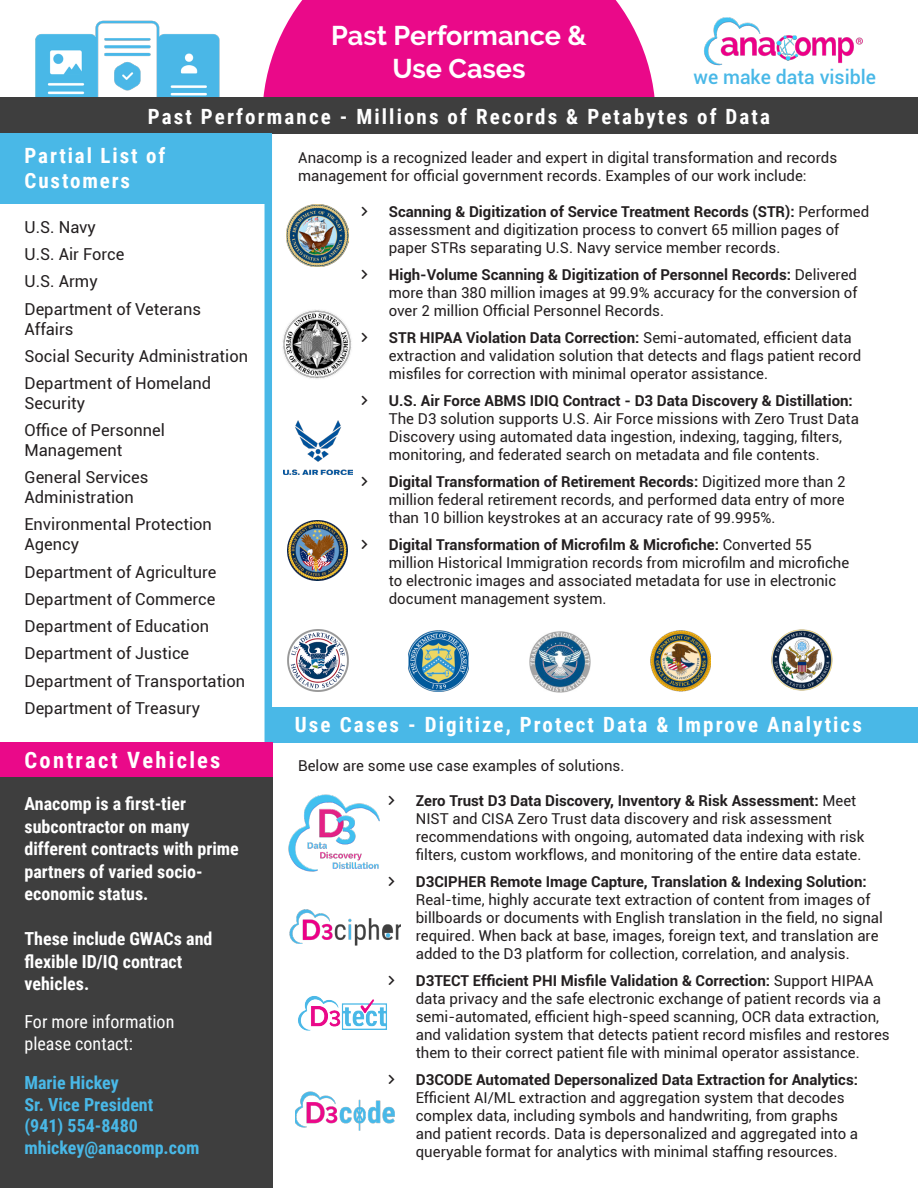
<style>
.page{position:relative;width:918px;height:1188px;background:#fff}
.page>*{position:absolute;margin:0;border:0;box-sizing:border-box;transform-origin:0 0}
.t1{font:700 27px "Raleway";color:#fff}
.t2{font:700 22.5px "Roboto Condensed";letter-spacing:.1em;color:#fff}
.t3{font:700 21px/25.2px "Roboto Condensed";letter-spacing:.1em;color:#fff}
.t4{font:500 19.5px "Roboto";color:#49b8e7}
.t5{font:700 18px/22.5px "Roboto Condensed";color:#fff}
.t6{font:700 18px "Roboto Condensed";color:#49b8e7}
.t7{font:18px "Roboto Condensed";color:#fff}
.t8{font:16.5px/19.8px "Roboto";color:#231f20}
.t9{font:15px/18px "Roboto";color:#231f20}
.s1{font-weight:700}
</style>
<div class="page">
<div style="left:262px;top:707px;width:656px;height:36px;background:#49b8e7"></div>
<img style="left:35px;top:20px;width:185px;height:77px">
<svg style="left:262px;top:204px;width:10px;height:538px"></svg>
<div style="left:0;top:749px;width:272px;height:439px;background:#3e3e3e"></div>
<svg style="left:263px;top:0;width:392px;height:97px;fill:#ea0989"></svg>
<div style="left:0;top:97px;width:918px;height:36px;background:#3e3e3e"></div>
<img style="left:287px;top:205px;width:61px;height:61px">
<img style="left:288px;top:521px;width:60px;height:60px">
<img style="left:704px;top:17px;width:159px;height:49px">
<div style="left:0;top:133px;width:272px;height:71px;background:#49b8e7"></div>
<img style="left:287px;top:629px;width:61px;height:62px">
<img style="left:283px;top:421px;width:69px;height:54px">
<img style="left:282px;top:310px;width:70px;height:69px">
<img style="left:289px;top:909px;width:112px;height:37px">
<img style="left:288px;top:794px;width:92px;height:78px">
<img style="left:298px;top:996px;width:89px;height:35px">
<img style="left:295px;top:1091px;width:100px;height:40px">
<div style="left:0;top:742px;width:272px;height:34px;background:#ea0989"></div>
<img style="left:409px;top:631px;width:60px;height:61px">
<img style="left:529px;top:631px;width:62px;height:61px">
<img style="left:651px;top:631px;width:60px;height:61px">
<img style="left:771px;top:629px;width:62px;height:62px">
<p class="t1" style="left:331px;top:20px;width:257px">Past Performance &amp;</p>
<p class="t1" style="left:392px;top:53px;width:135px">Use Cases</p>
<p class="t3" style="left:148px;top:103px;width:624px">Past Performance - Millions of Records &amp; Petabytes of Data</p>
<p class="t4" style="left:693px;top:64px;width:184px">we make data visible</p>
<p class="t3" style="left:25px;top:142px;width:142px">Partial List of<br>Customers</p>
<p class="t8" style="left:25px;top:216px;width:73px">U.S. Navy</p>
<p class="t8" style="left:25px;top:244px;width:101px">U.S. Air Force</p>
<p class="t8" style="left:25px;top:271px;width:75px">U.S. Army</p>
<p class="t8" style="left:25px;top:298px;width:178px">Department of Veterans<br>Affairs</p>
<p class="t8" style="left:25px;top:345px;width:225px">Social Security Administration</p>
<p class="t8" style="left:25px;top:373px;width:188px">Department of Homeland<br>Security</p>
<p class="t8" style="left:25px;top:420px;width:142px">Office of Personnel<br>Management</p>
<p class="t8" style="left:25px;top:467px;width:125px">General Services<br>Administration</p>
<p class="t8" style="left:25px;top:514px;width:189px">Environmental Protection<br>Agency</p>
<p class="t8" style="left:25px;top:561px;width:193px">Department of Agriculture</p>
<p class="t8" style="left:25px;top:588px;width:192px">Department of Commerce</p>
<p class="t8" style="left:25px;top:616px;width:186px">Department of Education</p>
<p class="t8" style="left:25px;top:643px;width:166px">Department of Justice</p>
<p class="t8" style="left:25px;top:670px;width:222px">Department of Transportation</p>
<p class="t8" style="left:25px;top:698px;width:177px">Department of Treasury</p>
<p class="t9" style="left:298px;top:148px;width:541px">Anacomp is a recognized leader and expert in digital transformation and records management for official government records. Examples of our work include:</p>
<p class="t9" style="left:389px;top:202px;width:482px"><span class="s1">Scanning &amp; Digitization of Service Treatment Records (STR):</span> Performed assessment and digitization process to convert 65 million pages of paper STRs separating U.S. Navy service member records.</p>
<p class="t9" style="left:389px;top:265px;width:470px;text-align:justify"><span class="s1">High-Volume Scanning &amp; Digitization of Personnel Records:</span> Delivered more than 380 million images at 99.9% accuracy for the conversion of over 2 million Official Personnel Records.</p>
<p class="t9" style="left:389px;top:328px;width:474px"><span class="s1">STR HIPAA Violation Data Correction:</span> Semi-automated, efficient data extraction and validation solution that detects and flags patient record misfiles for correction with minimal operator assistance.</p>
<p class="t9" style="left:389px;top:391px;width:472px"><span class="s1">U.S. Air Force ABMS IDIQ Contract - D3 Data Discovery &amp; Distillation:<br></span>The D3 solution supports U.S. Air Force missions with Zero Trust Data Discovery using automated data ingestion, indexing, tagging, filters, monitoring, and federated search on metadata and file contents.</p>
<p class="t9" style="left:389px;top:472px;width:458px;text-align:justify"><span class="s1">Digital Transformation of Retirement Records:</span> Digitized more than 2 million federal retirement records, and performed data entry of more than 10 billion keystrokes at an accuracy rate of 99.995%.</p>
<p class="t9" style="left:389px;top:535px;width:462px"><span class="s1">Digital Transformation of Microfilm &amp; Microfiche:</span> Converted 55 million Historical Immigration records from microfilm and microfiche to electronic images and associated metadata for use in electronic document management system.</p>
<p class="t3" style="left:295px;top:711px;width:569px">Use Cases - Digitize, Protect Data &amp; Improve Analytics</p>
<p class="t2" style="left:25px;top:745px;width:198px">Contract Vehicles</p>
<p class="t9" style="left:298px;top:756px;width:328px">Below are some use case examples of solutions.</p>
<p class="t5" style="left:25px;top:792px;width:216px">Anacomp is a first-tier subcontractor on many different contracts with prime partners of varied socio&shy;economic status.</p>
<p class="t5" style="left:25px;top:927px;width:189px">These include GWACs and flexible ID/IQ contract vehicles.</p>
<p class="t7" style="left:25px;top:1009px;width:151px">For more information</p>
<p class="t7" style="left:25px;top:1031px;width:110px">please contact:</p>
<p class="t6" style="left:25px;top:1070px;width:96px">Marie Hickey</p>
<p class="t6" style="left:25px;top:1092px;width:130px">Sr. Vice President</p>
<p class="t6" style="left:25px;top:1113px;width:115px">(941) 554-8480</p>
<p class="t6" style="left:25px;top:1135px;width:176px">mhickey@anacomp.com</p>
<p class="t9" style="left:416px;top:791px;width:450px"><span class="s1">Zero Trust D3 Data Discovery, Inventory &amp; Risk Assessment:</span> Meet NIST and CISA Zero Trust data discovery and risk assessment recommendations with ongoing, automated data indexing with risk filters, custom workflows, and monitoring of the entire data estate.</p>
<p class="t9" style="left:416px;top:872px;width:469px"><span class="s1">D3CIPHER Remote Image Capture, Translation &amp; Indexing Solution:<br></span>Real-time, highly accurate text extraction of content from images of billboards or documents with English translation in the field, no signal required. When back at base, images, foreign text, and translation are added to the D3 platform for collection, correlation, and analysis.</p>
<p class="t9" style="left:416px;top:971px;width:475px"><span class="s1">D3TECT Efficient PHI Misfile Validation &amp; Correction:</span> Support HIPAA data privacy and the safe electronic exchange of patient records via a semi-automated, efficient high-speed scanning, OCR data extraction, and validation system that detects patient record misfiles and restores them to their correct patient file with minimal operator assistance.</p>
<p class="t9" style="left:416px;top:1070px;width:444px"><span class="s1">D3CODE Automated Depersonalized Data Extraction for Analytics:<br></span>Efficient AI/ML extraction and aggregation system that decodes complex data, including symbols and handwriting, from graphs and patient records. Data is depersonalized and aggregated into a queryable format for analytics with minimal staffing resources.</p>
</div>
